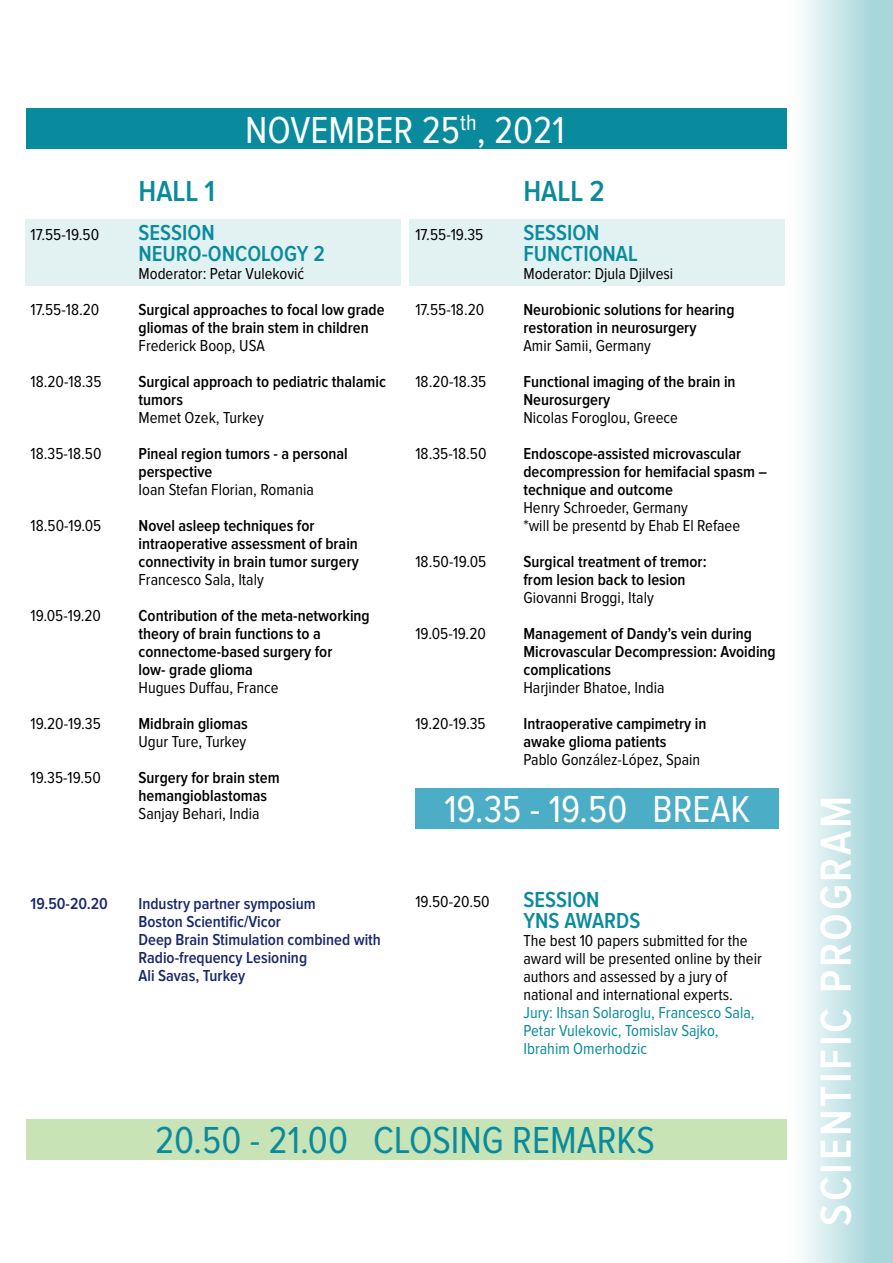
<style>
.page{position:relative;width:893px;height:1263px;background:#fff}
.page>*{position:absolute;margin:0;border:0;box-sizing:border-box;transform-origin:0 0}
.t1{font:600 45px "Proxima Nova Cond";letter-spacing:.06em;color:#fff}
.t2{font:39px "Proxima Nova Cond";color:#fff}
.t3{font:39px "Proxima Nova Cond";color:#0a8b9d}
.t4{font:600 30px "Proxima Nova Cond";color:#0a8b9d}
.t5{font:600 22.5px/21px "Proxima Nova Cond";color:#0a8b9d}
.t6{font:600 16.5px/18px "Proxima Nova Cond";color:#000}
.t7{font:16.5px/18px "Proxima Nova Cond";color:#000}
.t8{font:600 16.5px/18px "Proxima Nova Cond";color:#1a286d}
.t9{font:16.5px "Proxima Nova Cond";color:#0a8b9d}
</style>
<div class="page">
<div style="left:26px;top:108px;width:761px;height:41px;background:#0a8b9d"></div>
<div style="left:25px;top:220px;width:375px;height:66px;background:#e2f1f1"></div>
<div style="left:410px;top:220px;width:375px;height:66px;background:#e2f1f1"></div>
<div style="left:415px;top:788px;width:364px;height:40px;background:#4cadc6"></div>
<div style="left:26px;top:1119px;width:761px;height:40px;background:#c8e3b6"></div>
<div style="left:787px;top:0;width:106px;height:1263px;background:linear-gradient(to right,#fff,#99d0d5)"></div>
<h3 class="t4" style="left:139px;top:177px;width:78px">HALL 1</h3>
<h2 class="t2" style="left:245px;top:112px;width:321px">NOVEMBER 25<sup>th</sup>, 2021</h2>
<h3 class="t4" style="left:523px;top:177px;width:83px">HALL 2</h3>
<p class="t7" style="left:31px;top:226px;width:70px">17.55-19.50</p>
<h3 class="t5" style="left:139px;top:223px;width:188px">SESSION<br>NEURO-ONCOLOGY 2</h3>
<p class="t7" style="left:139px;top:265px;width:167px">Moderator: Petar Vuleković</p>
<p class="t7" style="left:31px;top:301px;width:70px">17.55-18.20</p>
<p class="t6" style="left:139px;top:301px;width:248px">Surgical approaches to focal low grade gliomas of the brain stem in children</p>
<p class="t7" style="left:139px;top:337px;width:119px">Frederick Boop, USA</p>
<p class="t7" style="left:31px;top:373px;width:72px">18.20-18.35</p>
<p class="t6" style="left:139px;top:373px;width:249px">Surgical approach to pediatric thalamic tumors</p>
<p class="t7" style="left:139px;top:409px;width:127px">Memet Ozek, Turkey</p>
<p class="t7" style="left:31px;top:445px;width:73px">18.35-18.50</p>
<p class="t6" style="left:139px;top:445px;width:211px">Pineal region tumors - a personal perspective</p>
<p class="t7" style="left:31px;top:481px;width:38px">I</p>
<p class="t7" style="left:142px;top:481px;width:173px">oan Stefan Florian, Romania</p>
<p class="t7" style="left:31px;top:517px;width:72px">18.50-19.05</p>
<p class="t6" style="left:139px;top:517px;width:222px">Novel asleep techniques for intraoperative assessment of brain connectivity in brain tumor surgery</p>
<p class="t7" style="left:31px;top:571px;width:40px">F</p>
<p class="t7" style="left:146px;top:571px;width:119px">rancesco Sala, Italy</p>
<p class="t7" style="left:31px;top:607px;width:72px">19.05-19.20</p>
<p class="t6" style="left:139px;top:607px;width:233px">Contribution of the meta-networking theory of brain functions to a connectome-based surgery for<br>low- grade glioma</p>
<p class="t7" style="left:31px;top:679px;width:40px">H</p>
<p class="t7" style="left:148px;top:679px;width:132px">ugues Duffau, France</p>
<p class="t7" style="left:31px;top:715px;width:72px">19.20-19.35</p>
<p class="t6" style="left:139px;top:715px;width:111px">Midbrain gliomas</p>
<p class="t7" style="left:139px;top:733px;width:109px">Ugur Ture, Turkey</p>
<p class="t7" style="left:31px;top:769px;width:72px">19.35-19.50</p>
<p class="t6" style="left:139px;top:769px;width:143px">Surgery for brain stem hemangioblastomas</p>
<p class="t7" style="left:31px;top:805px;width:40px">S</p>
<p class="t7" style="left:146px;top:805px;width:115px">anjay Behari, India</p>
<p class="t8" style="left:31px;top:895px;width:79px">19.50-20.20</p>
<p class="t8" style="left:139px;top:895px;width:244px">Industry partner symposium<br>Boston Scientific/Vicor<br>Deep Brain Stimulation combined with<br>Radio-frequency Lesioning<br>Ali Savas, Turkey</p>
<p class="t7" style="left:415px;top:226px;width:69px">17.55-19.35</p>
<h3 class="t5" style="left:523px;top:223px;width:116px">SESSION<br>FUNCTIONAL</h3>
<p class="t7" style="left:523px;top:265px;width:151px">Moderator: Djula Djilvesi</p>
<p class="t7" style="left:415px;top:301px;width:70px">17.55-18.20</p>
<p class="t6" style="left:523px;top:301px;width:213px">Neurobionic solutions for hearing restoration in neurosurgery</p>
<p class="t7" style="left:415px;top:337px;width:40px">A</p>
<p class="t7" style="left:532px;top:337px;width:121px">mir Samii, Germany</p>
<p class="t7" style="left:415px;top:373px;width:72px">18.20-18.35</p>
<p class="t6" style="left:523px;top:373px;width:214px">Functional imaging of the brain in<br>Neurosurgery</p>
<p class="t7" style="left:523px;top:409px;width:156px">Nicolas Foroglou, Greece</p>
<p class="t7" style="left:415px;top:445px;width:73px">18.35-18.50</p>
<p class="t6" style="left:523px;top:445px;width:245px">Endoscope-assisted microvascular decompression for hemifacial spasm – technique and outcome</p>
<p class="t7" style="left:415px;top:499px;width:40px">H</p>
<p class="t7" style="left:523px;top:499px;width:218px;text-indent:9px">enry Schroeder, Germany<br>*will be presentd by Ehab El Refaee</p>
<p class="t7" style="left:415px;top:553px;width:72px">18.50-19.05</p>
<p class="t6" style="left:523px;top:553px;width:185px">Surgical treatment of tremor: from lesion back to lesion</p>
<p class="t7" style="left:523px;top:589px;width:132px">Giovanni Broggi, Italy</p>
<p class="t7" style="left:415px;top:625px;width:72px">19.05-19.20</p>
<p class="t6" style="left:523px;top:625px;width:254px">Management of Dandy’s vein during<br>Microvascular Decompression: Avoiding complications</p>
<p class="t7" style="left:415px;top:679px;width:40px">H</p>
<p class="t7" style="left:533px;top:679px;width:133px">arjinder Bhatoe, India</p>
<p class="t7" style="left:415px;top:715px;width:72px">19.20-19.35</p>
<p class="t6" style="left:523px;top:715px;width:185px">Intraoperative campimetry in awake glioma patients</p>
<p class="t7" style="left:415px;top:751px;width:40px">P</p>
<p class="t7" style="left:531px;top:751px;width:171px">ablo González-López, Spain</p>
<h2 class="t2" style="left:444px;top:791px;width:308px">19.35 - 19.50 BREAK</h2>
<p class="t7" style="left:415px;top:893px;width:76px">19.50-20.50</p>
<h3 class="t5" style="left:523px;top:890px;width:118px">SESSION<br>YNS AWARDS</h3>
<p class="t7" style="left:415px;top:932px;width:40px">T</p>
<p class="t7" style="left:523px;top:932px;width:240px;text-indent:7px">he best 10 papers submitted for the award will be presented online by their authors and assessed by a jury of national and international experts.</p>
<p class="t9" style="left:523px;top:1005px;width:233px">Jury: Ihsan Solaroglu, Francesco Sala,</p>
<p class="t9" style="left:415px;top:1023px;width:40px">P</p>
<p class="t9" style="left:531px;top:1023px;width:189px">etar Vulekovic, Tomislav Sajko,</p>
<p class="t9" style="left:415px;top:1041px;width:38px">I</p>
<p class="t9" style="left:527px;top:1041px;width:122px">brahim Omerhodzic</p>
<h2 class="t3" style="left:155px;top:1122px;width:499px">20.50 - 21.00 CLOSI NG REMARKS</h2>
<h1 class="t1" style="left:815px;top:1226px;width:432px;rotate:-90deg">SCIENTIFIC PROGRAM</h1>
</div>
